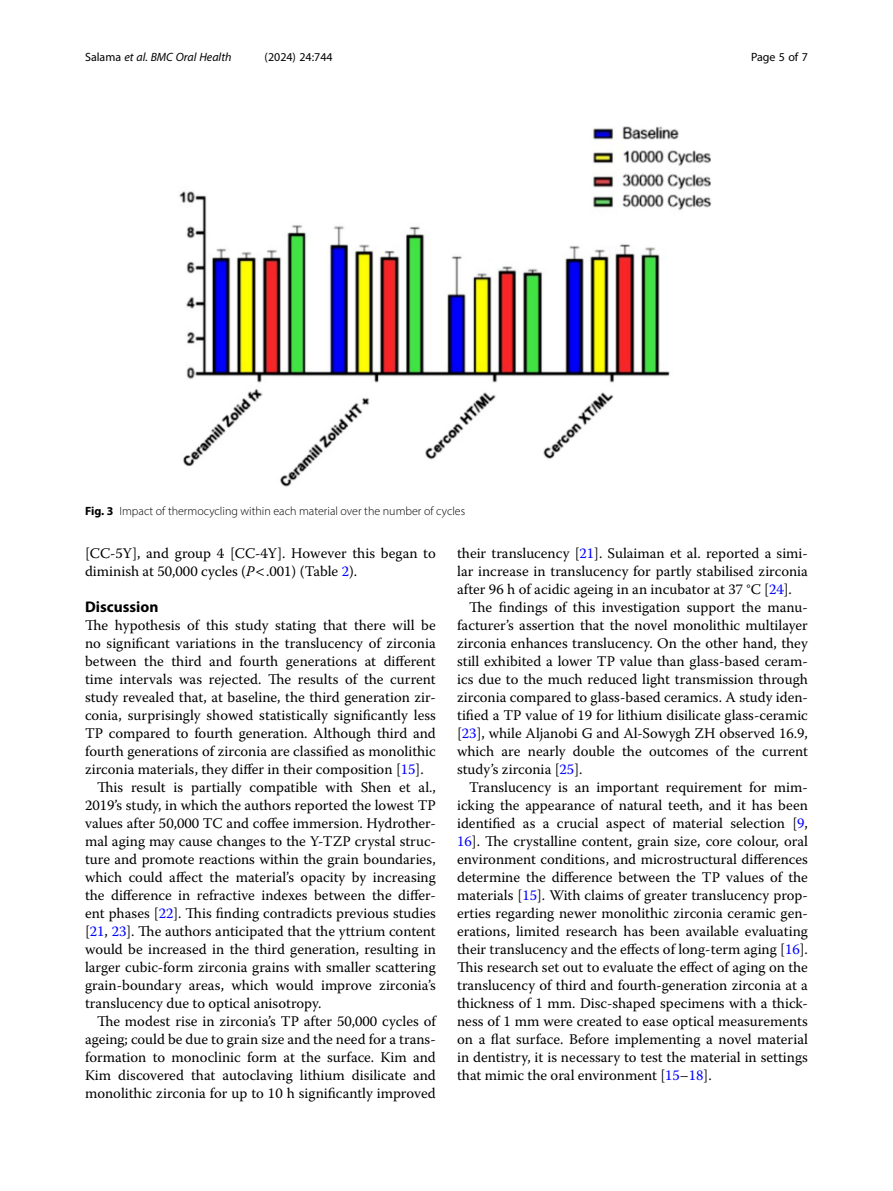
<style>
.page{position:relative;width:893px;height:1191px;background:#fff}
.page>*{position:absolute;margin:0;border:0;box-sizing:border-box;transform-origin:0 0}
.Head_1{font:700 15.45px "Myriad Pro";color:#000}
.Body_Text_Indent{font:14.7px/18px "Warnock Pro";color:#000;text-align:justify}
.Body_Text{font:14.7px/18px "Warnock Pro";color:#000;text-align:justify}
.Figure_Caption{font:300 12px "Myriad Pro";color:#000}
.t1{font:italic 12px "Myriad Pro";color:#000}
.t2{font:12px "Myriad Pro";color:#000}
.s1{font-style:normal}
.s2{font-weight:700}
.s3{font-style:italic}
.s4{color:#00f}
</style>
<div class="page">
<img style="left:179px;top:126px;width:532px;height:361px">
<p class="t1" style="left:85px;top:50px;width:148px"><span class="s1">Salama</span> et al. BMC Oral Health</p>
<p class="t2" style="left:265px;top:50px;width:70px">(2024) 24:744</p>
<p class="t2" style="left:751px;top:50px;width:58px">Page 5 of 7</p>
<p class="Figure_Caption" style="left:85px;top:504px;width:382px"><span class="s2">Fig. 3</span> Impact of thermocycling within each material over the number of cycles</p>
<p class="Body_Text_Indent" style="left:85px;top:544px;width:352px">[CC-5Y], and group 4 [CC-4Y]. However this began to diminish at 50,000 cycles (<span class="s3">P</span> .001) (Table <span class="s4">2</span>).</p>
<p class="Head_1" style="left:85px;top:597px;width:75px">Discussion</p>
<p class="Body_Text" style="left:85px;top:616px;width:352px">The hypothesis of this study stating that there will be no significant variations in the translucency of zirconia between the third and fourth generations at different time intervals was rejected. The results of the current study revealed that, at baseline, the third generation zir&shy;conia, surprisingly showed statistically significantly less TP compared to fourth generation. Although third and fourth generations of zirconia are classified as monolithic zirconia materials, they differ in their composition [<span class="s4">15</span>].</p>
<p class="Body_Text_Indent" style="left:85px;top:778px;width:352px;text-indent:12px">This result is partially compatible with Shen et al., 2019’s study, in which the authors reported the lowest TP values after 50,000 TC and coffee immersion. Hydrother&shy;mal aging may cause changes to the Y-TZP crystal struc&shy;ture and promote reactions within the grain boundaries, which could affect the material’s opacity by increasing the difference in refractive indexes between the differ&shy;ent phases [<span class="s4">22</span>]. This finding contradicts previous studies [<span class="s4">21</span>, <span class="s4">23</span>]. The authors anticipated that the yttrium content would be increased in the third generation, resulting in larger cubic-form zirconia grains with smaller scattering grain-boundary areas, which would improve zirconia’s translucency due to optical anisotropy.</p>
<p class="Body_Text_Indent" style="left:85px;top:1012px;width:352px;text-indent:12px">The modest rise in zirconia’s TP after 50,000 cycles of ageing; could be due to grain size and the need for a trans&shy;formation to monoclinic form at the surface. Kim and Kim discovered that autoclaving lithium disilicate and monolithic zirconia for up to 10 h significantly improved</p>
<p class="Body_Text_Indent" style="left:457px;top:544px;width:352px">their translucency [<span class="s4">21</span>]. Sulaiman et al. reported a simi&shy;lar increase in translucency for partly stabilised zirconia after 96 h of acidic ageing in an incubator at 37 °C [<span class="s4">24</span>].</p>
<p class="Body_Text_Indent" style="left:457px;top:598px;width:352px;text-indent:12px">The findings of this investigation support the manu&shy;facturer’s assertion that the novel monolithic multilayer zirconia enhances translucency. On the other hand, they still exhibited a lower TP value than glass-based ceram&shy;ics due to the much reduced light transmission through zirconia compared to glass-based ceramics. A study iden&shy;tified a TP value of 19 for lithium disilicate glass-ceramic [<span class="s4">23</span>], while Aljanobi G and Al-Sowygh ZH observed 16.9, which are nearly double the outcomes of the current study’s zirconia [<span class="s4">25</span>].</p>
<p class="Body_Text_Indent" style="left:457px;top:778px;width:352px;text-indent:12px">Translucency is an important requirement for mim&shy;icking the appearance of natural teeth, and it has been identified as a crucial aspect of material selection [<span class="s4">9</span>, <span class="s4">16</span>]. The crystalline content, grain size, core colour, oral environment conditions, and microstructural differences determine the difference between the TP values of the materials [<span class="s4">15</span>]. With claims of greater translucency prop&shy;erties regarding newer monolithic zirconia ceramic gen&shy;erations, limited research has been available evaluating their translucency and the effects of long-term aging [<span class="s4">16</span>].<br>This research set out to evaluate the effect of aging on the translucency of third and fourth-generation zirconia at a thickness of 1 mm. Disc-shaped specimens with a thick&shy;ness of 1 mm were created to ease optical measurements on a flat surface. Before implementing a novel material in dentistry, it is necessary to test the material in settings that mimic the oral environment [<span class="s4">15</span>–<span class="s4">18</span>].</p>
</div>
